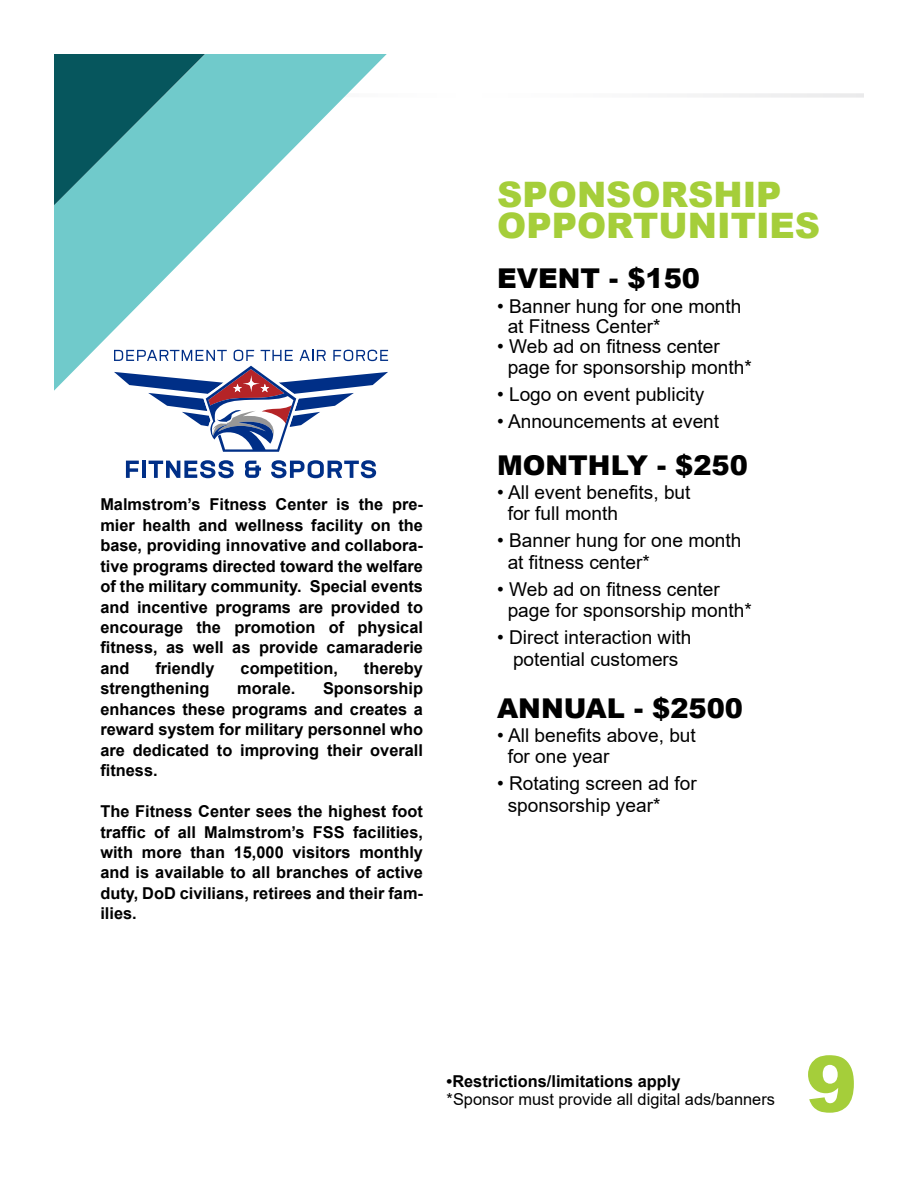
<style>
.page{position:relative;width:918px;height:1188px;background:#fff}
.page>*{position:absolute;margin:0;border:0;box-sizing:border-box;transform-origin:0 0}
.t1{font:900 77.7px "Arial";color:#a5ce3a}
.t2{font:900 35.1px/31.2px "Arial";color:#a5ce3a}
.t3{font:900 27.3px "Arial";color:#000}
.t4{font:19.05px/20.4px "Arial";color:#000}
.t5{font:700 16.35px/20.4px "Arial";color:#000;text-align:justify}
.t6{font:16.35px "Arial";color:#000}
</style>
<div class="page">
<svg style="left:54px;top:205px;width:333px;height:186px"></svg>
<svg style="left:54px;top:54px;width:810px;height:151px"></svg>
<svg style="left:126px;top:461px;width:13px;height:17px"></svg>
<hr style="left:142px;top:461px;width:4px;height:17px;background:#002f87">
<svg style="left:149px;top:460px;width:85px;height:18px"></svg>
<svg style="left:245px;top:461px;width:16px;height:17px"></svg>
<svg style="left:271px;top:460px;width:105px;height:18px"></svg>
<svg style="left:114px;top:350px;width:274px;height:102px"></svg>
<p class="t5" style="left:100px;top:496px;width:324px">Malmstrom’s Fitness Center is the pre&shy;mier health and wellness facility on the base, providing innovative and collabora&shy;tive programs directed toward the welfare of the military community. Special events and incentive programs are provided to encourage the promotion of physical fitness, as well as provide camaraderie and</p>
<p class="t5" style="left:155px;top:659px;width:61px">friendly</p>
<p class="t5" style="left:241px;top:659px;width:99px">competition,</p>
<p class="t5" style="left:364px;top:659px;width:61px">thereby</p>
<p class="t5" style="left:100px;top:680px;width:111px">strengthening</p>
<p class="t5" style="left:237px;top:680px;width:60px">morale.</p>
<p class="t5" style="left:100px;top:680px;width:324px;text-indent:223px">Sponsorship enhances these programs and creates a reward system for military personnel who are dedicated to improving their overall fitness.</p>
<p class="t5" style="left:100px;top:803px;width:324px">The Fitness Center sees the highest foot traffic of all Malmstrom’s FSS facilities, with more than 15,000 visitors monthly and is available to all branches of active duty, DoD civilians, retirees and their fam&shy;ilies.</p>
<h2 class="t2" style="left:497px;top:181px;width:325px">SPONSORSHIP<br>OPPORTUNITIES</h2>
<h3 class="t3" style="left:497px;top:267px;width:205px">EVENT - $150</h3>
<p class="t4" style="left:497px;top:297px;width:246px">ï Banner hung for one month</p>
<p class="t4" style="left:508px;top:318px;width:154px">at Fitness Center*</p>
<p class="t4" style="left:497px;top:338px;width:224px">ï Web ad on fitness center</p>
<p class="t4" style="left:508px;top:359px;width:246px">page for sponsorship month*</p>
<p class="t4" style="left:497px;top:383px;width:224px;line-height:27.3px">ï Logo on event publicity<br>ï Announcements at event</p>
<h3 class="t3" style="left:497px;top:454px;width:252px">MONTHLY - $250</h3>
<p class="t4" style="left:508px;top:484px;width:184px;text-indent:-11px">ï All event benefits, but for full month</p>
<p class="t4" style="left:508px;top:531px;width:235px;line-height:21.8px;text-indent:-11px">ï Banner hung for one month at fitness center*</p>
<p class="t4" style="left:508px;top:581px;width:246px;text-indent:-11px">ï Web ad on fitness center page for sponsorship month*</p>
<p class="t4" style="left:497px;top:628px;width:196px;line-height:21.8px;text-align:center">ï Direct interaction with potential customers</p>
<h3 class="t3" style="left:497px;top:697px;width:248px">ANNUAL - $2500</h3>
<p class="t4" style="left:508px;top:727px;width:190px;text-indent:-11px">ï All benefits above, but for one year</p>
<p class="t4" style="left:508px;top:774px;width:191px;line-height:21.8px;text-indent:-11px">ï Rotating screen ad for sponsorship year*</p>
<p class="t5" style="left:447px;top:1072px;width:235px">ïRestrictions/limitations apply</p>
<p class="t6" style="left:447px;top:1093px;width:330px">*Sponsor must provide all digital ads/banners</p>
<h1 class="t1" style="left:805px;top:1052px;width:53px">9</h1>
</div>
